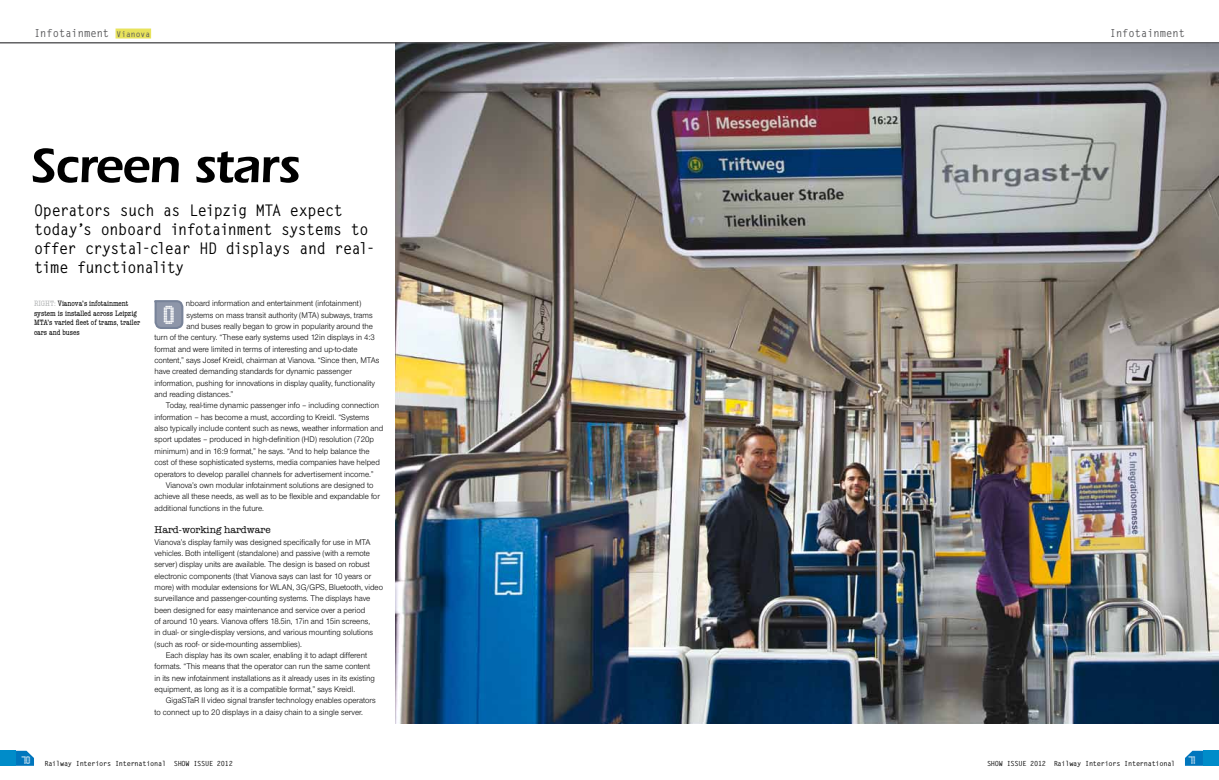
<style>
.page{position:relative;width:1219px;height:780px;background:#fff}
.page>*{position:absolute;margin:0;border:0;box-sizing:border-box;transform-origin:0 0}
.t1{font:600 50px "Itc Eras";letter-spacing:-.025em;color:#000}
.t2{font:23.2px "Gas";color:#fff}
.t3{font:700 16px/19px "Letter Gothic Std";letter-spacing:-.04em;color:#000;scale:.95 1}
.t4{font:700 11px "Letter Gothic Std";color:#58585a;scale:.95 1}
.t5{font:10px "American Typewriter";color:#000}
.t6{font:10px "Gas";color:#fff;scale:.95 1}
.t7{font:8.5px "Nimbus Sans Novus T";color:#000;scale:.95 1}
.t8{font:condensed 8px/9.6px "American Typewriter";color:#000}
.t9{font:700 7px "Letter Gothic Std";letter-spacing:-.04em;color:#000}
.s1{font-size:8px}
.s2{color:#b1b3b4}
</style>
<div class="page">
<svg style="left:1185px;top:750px;width:18px;height:15px"></svg>
<div style="left:1204px;top:750px;width:15px;height:15px;background:#008cc9"></div>
<svg style="left:16px;top:750px;width:18px;height:15px"></svg>
<div style="left:0;top:750px;width:15px;height:15px;background:#008cc9"></div>
<div style="left:116px;top:29px;width:35px;height:10px;background:#e8e35c"></div>
<svg style="left:154px;top:300px;width:30px;height:29px"></svg>
<img style="left:396px;top:44px;width:823px;height:679px">
<hr style="left:0;top:43px;width:1219px;height:1px;background:#58585a">
<p class="t4" style="left:34px;top:26px;width:124px">Infotainment <span class="s1">Vianova</span></p>
<p class="t4" style="left:1110px;top:26px;width:81px">Infotainment</p>
<h1 class="t1" style="left:30px;top:137px;width:272px">Screen stars</h1>
<h3 class="t3" style="left:34px;top:201px;width:361px">Operators such as Leipzig MTA expect today’s onboard infotainment systems to offer crystal-clear HD displays and real&shy;time functionality</h3>
<h2 class="t2" style="left:162px;top:302px;width:14px">O</h2>
<p class="t7" style="left:186px;top:298px;width:186px">nboard information and entertainment (infotainment)</p>
<p class="t7" style="left:186px;top:310px;width:198px">systems on mass transit authority (MTA) subways, trams</p>
<p class="t7" style="left:186px;top:321px;width:198px">and buses really began to grow in popularity around the</p>
<p class="t7" style="left:155px;top:332px;width:233px">turn of the century. “These early systems used 12in displays in 4:3</p>
<p class="t7" style="left:155px;top:344px;width:215px">format and were limited in terms of interesting and up-to-date</p>
<p class="t7" style="left:155px;top:355px;width:238px">content,” says Josef Kreidl, chairman at Vianova. “Since then, MTAs</p>
<p class="t7" style="left:155px;top:366px;width:209px">have created demanding standards for dynamic passenger</p>
<p class="t7" style="left:155px;top:378px;width:234px">information, pushing for innovations in display quality, functionality</p>
<p class="t7" style="left:155px;top:389px;width:85px">and reading distances.”</p>
<p class="t7" style="left:166px;top:400px;width:226px">Today, real-time dynamic passenger info – including connection</p>
<p class="t7" style="left:155px;top:412px;width:228px">information – has become a must, according to Kreidl. “Systems</p>
<p class="t7" style="left:155px;top:423px;width:242px">also typically include content such as news, weather information and</p>
<p class="t7" style="left:155px;top:434px;width:233px">sport updates – produced in high-definition (HD) resolution (720p</p>
<p class="t7" style="left:155px;top:446px;width:228px">minimum) and in 16:9 format,” he says. “And to help balance the</p>
<p class="t7" style="left:155px;top:457px;width:239px">cost of these sophisticated systems, media companies have helped</p>
<p class="t7" style="left:155px;top:468px;width:232px">operators to develop parallel channels for advertisement income.”</p>
<p class="t7" style="left:166px;top:480px;width:220px">Vianova’s own modular infotainment solutions are designed to</p>
<p class="t7" style="left:155px;top:491px;width:239px">achieve all these needs, as well as to be flexible and expandable for</p>
<p class="t7" style="left:155px;top:502px;width:117px">additional functions in the future.</p>
<p class="t5" style="left:155px;top:524px;width:118px">Hard-working hardware</p>
<p class="t7" style="left:155px;top:536px;width:229px">Vianova’s display family was designed specifically for use in MTA</p>
<p class="t7" style="left:155px;top:548px;width:228px">vehicles. Both intelligent (standalone) and passive (with a remote</p>
<p class="t7" style="left:155px;top:559px;width:228px">server) display units are available. The design is based on robust</p>
<p class="t7" style="left:155px;top:570px;width:230px">electronic components (that Vianova says can last for 10 years or</p>
<p class="t7" style="left:155px;top:582px;width:242px">more) with modular extensions for WLAN, 3G/GPS, Bluetooth, video</p>
<p class="t7" style="left:155px;top:593px;width:229px">surveillance and passenger-counting systems. The displays have</p>
<p class="t7" style="left:155px;top:605px;width:223px">been designed for easy maintenance and service over a period</p>
<p class="t7" style="left:155px;top:616px;width:228px">of around 10 years. Vianova offers 18.5in, 17in and 15in screens,</p>
<p class="t7" style="left:155px;top:627px;width:232px">in dual- or single-display versions, and various mounting solutions</p>
<p class="t7" style="left:155px;top:639px;width:157px">(such as roof- or side-mounting assemblies).</p>
<p class="t7" style="left:166px;top:650px;width:213px">Each display has its own scaler, enabling it to adapt different</p>
<p class="t7" style="left:155px;top:661px;width:229px">formats. “This means that the operator can run the same content</p>
<p class="t7" style="left:155px;top:673px;width:234px">in its new infotainment installations as it already uses in its existing</p>
<p class="t7" style="left:155px;top:684px;width:213px">equipment, as long as it is a compatible format,” says Kreidl.</p>
<p class="t7" style="left:166px;top:695px;width:222px">GigaSTaR II video signal transfer technology enables operators</p>
<p class="t7" style="left:155px;top:707px;width:221px">to connect up to 20 displays in a daisy chain to a single server.</p>
<p class="t8" style="left:34px;top:299px;width:108px"><span class="s2">RIGHT:</span> Vianova’s infotainment system is installed across Leipzig<br>MTA’s varied fleet of trams, trailer cars and buses</p>
<p class="t6" style="left:20px;top:754px;width:12px">70</p>
<p class="t9" style="left:44px;top:758px;width:190px">Railway Interiors International SHOW ISSUE 2012</p>
<p class="t9" style="left:987px;top:758px;width:210px">SHOW ISSUE 2012 Railway Interiors International <sup>71</sup></p>
</div>
